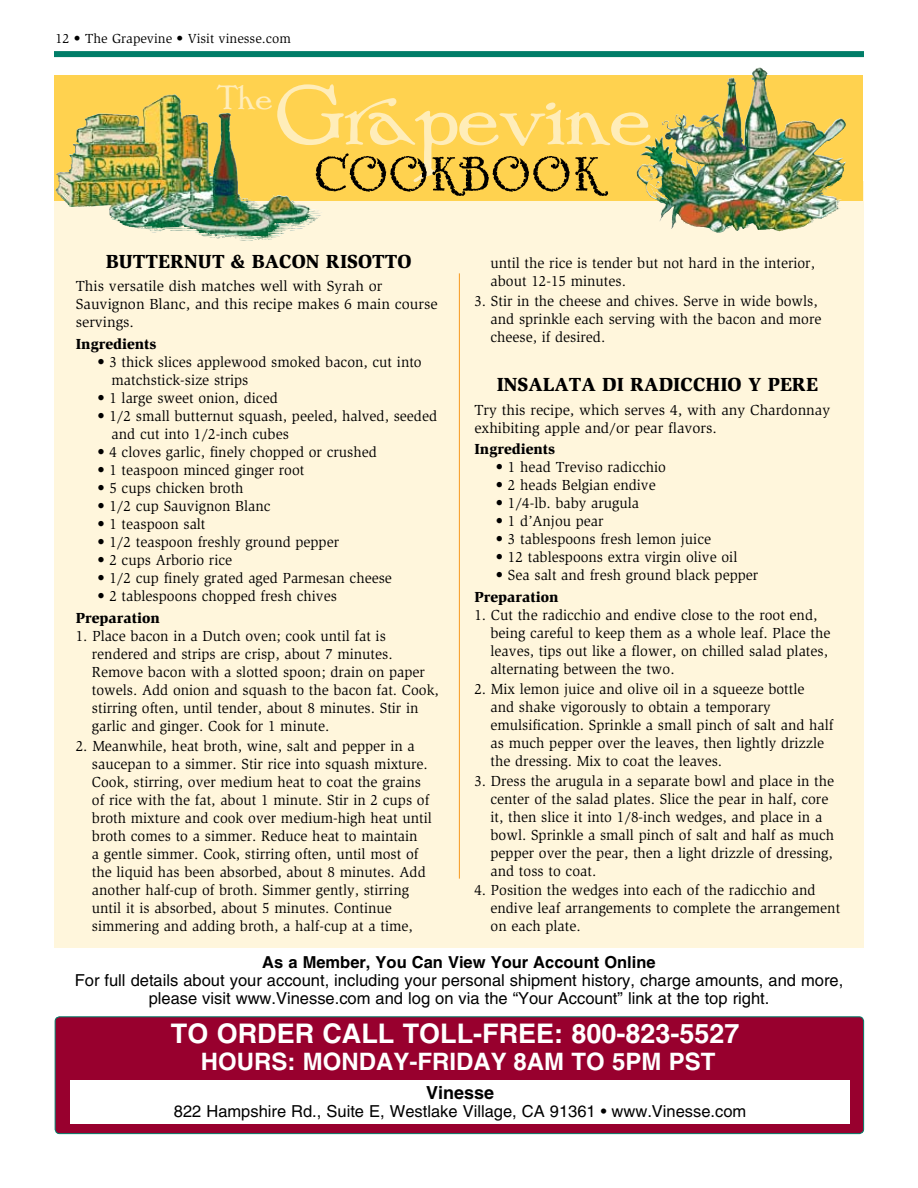
<style>
.page{position:relative;width:918px;height:1188px;background:#fff}
.page>*{position:absolute;margin:0;border:0;box-sizing:border-box;transform-origin:0 0}
.t1{font:90px "P22 Arts And Crafts Hunter";color:#ffedb9}
.t2{font:36px "P22 Arts And Crafts Hunter";color:#ffedb9}
.t3{font:700 27px "Helvetica LT Std";color:#fff}
.t4{font:700 24px "Helvetica LT Std";color:#fff}
.t5{font:900 19.5px "Slimbach Std";color:#000}
.t6{font:700 18px "Helvetica LT Std";color:#000}
.t7{font:16.5px/18.1px "Helvetica LT Std";color:#000;text-align:center}
.t8{font:700 16.5px "Helvetica LT Std";color:#000}
.t9{font:15px/18px "Slimbach Std";color:#000}
.t10{font:900 15px "Slimbach Std";color:#000}
.t11{font:13.5px "Slimbach Std";color:#000}
</style>
<div class="page">
<div style="left:54px;top:51px;width:810px;height:6px;background:#007d68"></div>
<div style="left:54px;top:182px;width:810px;height:766px;background:#fff6dc"></div>
<img style="left:54px;top:75px;width:808px;height:126px">
<svg style="left:316px;top:153px;width:292px;height:43px;background:#c8a53e"></svg>
<img style="left:82px;top:94px;width:92px;height:34px">
<img style="left:725px;top:68px;width:34px;height:77px">
<div style="left:55px;top:1017px;width:809px;height:117px;background:#98002e;border-radius:4px"></div>
<div style="left:55px;top:1016px;width:809px;height:118px;border:1px solid #007d68;border-radius:4px"></div>
<div style="left:70px;top:1080px;width:780px;height:43px;background:#fff"></div>
<hr style="left:459px;top:273px;width:1px;height:606px;background:#f8981d">
<p class="t11" style="left:56px;top:31px;width:237px">12 • The Grapevine • Visit vinesse.com</p>
<h2 class="t2" style="left:217px;top:78px;width:57px">The</h2>
<h1 class="t1" style="left:275px;top:65px;width:377px">Grapevine</h1>
<h3 class="t5" style="left:106px;top:249px;width:307px">BUTTERNUT &amp; BACON RISOTTO</h3>
<p class="t9" style="left:76px;top:277px;width:363px">This versatile dish matches well with Syrah or<br>Sauvignon Blanc, and this recipe makes 6 main course servings.</p>
<p class="t10" style="left:76px;top:335px;width:82px">Ingredients</p>
<p class="t9" style="left:112px;top:353px;width:312px;text-indent:-14px">• 3 thick slices applewood smoked bacon, cut into matchstick-size strips</p>
<p class="t9" style="left:97px;top:389px;width:182px">• 1 large sweet onion, diced</p>
<p class="t9" style="left:112px;top:407px;width:327px;text-indent:-14px">• 1/2 small butternut squash, peeled, halved, seeded and cut into 1/2-inch cubes</p>
<p class="t9" style="left:97px;top:443px;width:281px">• 4 cloves garlic, finely chopped or crushed</p>
<p class="t9" style="left:97px;top:461px;width:209px">• 1 teaspoon minced ginger root</p>
<p class="t9" style="left:97px;top:479px;width:148px">• 5 cups chicken broth</p>
<p class="t9" style="left:97px;top:497px;width:175px">• 1/2 cup Sauvignon Blanc</p>
<p class="t9" style="left:97px;top:515px;width:110px">• 1 teaspoon salt</p>
<p class="t9" style="left:97px;top:533px;width:243px">• 1/2 teaspoon freshly ground pepper</p>
<p class="t9" style="left:97px;top:551px;width:136px">• 2 cups Arborio rice</p>
<p class="t9" style="left:97px;top:569px;width:296px">• 1/2 cup finely grated aged Parmesan cheese</p>
<p class="t9" style="left:97px;top:587px;width:241px">• 2 tablespoons chopped fresh chives</p>
<p class="t10" style="left:76px;top:609px;width:86px">Preparation</p>
<p class="t9" style="left:92px;top:627px;width:348px;text-indent:-16px">1. Place bacon in a Dutch oven; cook until fat is rendered and strips are crisp, about 7 minutes.<br>Remove bacon with a slotted spoon; drain on paper towels. Add onion and squash to the bacon fat. Cook, stirring often, until tender, about 8 minutes. Stir in garlic and ginger. Cook for 1 minute.</p>
<p class="t9" style="left:92px;top:737px;width:341px;text-indent:-16px">2. Meanwhile, heat broth, wine, salt and pepper in a saucepan to a simmer. Stir rice into squash mixture.<br>Cook, stirring, over medium heat to coat the grains of rice with the fat, about 1 minute. Stir in 2 cups of broth mixture and cook over medium-high heat until broth comes to a simmer. Reduce heat to maintain<br>a gentle simmer. Cook, stirring often, until most of the liquid has been absorbed, about 8 minutes. Add another half-cup of broth. Simmer gently, stirring until it is absorbed, about 5 minutes. Continue simmering and adding broth, a half-cup at a time,</p>
<p class="t9" style="left:491px;top:254px;width:326px">until the rice is tender but not hard in the interior, about 12-15 minutes.</p>
<p class="t9" style="left:491px;top:292px;width:332px;text-indent:-16px">3. Stir in the cheese and chives. Serve in wide bowls, and sprinkle each serving with the bacon and more cheese, if desired.</p>
<h3 class="t5" style="left:497px;top:372px;width:322px">INSALATA DI RADICCHIO Y PERE</h3>
<p class="t9" style="left:474px;top:401px;width:357px">Try this recipe, which serves 4, with any Chardonnay exhibiting apple and/or pear flavors.</p>
<p class="t10" style="left:474px;top:440px;width:82px">Ingredients</p>
<p class="t9" style="left:496px;top:459px;width:172px">• 1 head Treviso radicchio</p>
<p class="t9" style="left:496px;top:477px;width:161px">• 2 heads Belgian endive</p>
<p class="t9" style="left:496px;top:495px;width:145px">• 1/4-lb. baby arugula</p>
<p class="t9" style="left:496px;top:513px;width:109px">• 1 d’Anjou pear</p>
<p class="t9" style="left:496px;top:531px;width:217px">• 3 tablespoons fresh lemon juice</p>
<p class="t9" style="left:496px;top:549px;width:243px">• 12 tablespoons extra virgin olive oil</p>
<p class="t9" style="left:496px;top:567px;width:264px">• Sea salt and fresh ground black pepper</p>
<p class="t10" style="left:474px;top:588px;width:86px">Preparation</p>
<p class="t9" style="left:491px;top:606px;width:341px;text-indent:-16px">1. Cut the radicchio and endive close to the root end, being careful to keep them as a whole leaf. Place the leaves, tips out like a flower, on chilled salad plates, alternating between the two.</p>
<p class="t9" style="left:491px;top:680px;width:344px;text-indent:-16px">2. Mix lemon juice and olive oil in a squeeze bottle<br>and shake vigorously to obtain a temporary emulsification. Sprinkle a small pinch of salt and half as much pepper over the leaves, then lightly drizzle the dressing. Mix to coat the leaves.</p>
<p class="t9" style="left:491px;top:772px;width:345px;text-indent:-16px">3. Dress the arugula in a separate bowl and place in the center of the salad plates. Slice the pear in half, core it, then slice it into 1/8-inch wedges, and place in a bowl. Sprinkle a small pinch of salt and half as much pepper over the pear, then a light drizzle of dressing, and toss to coat.</p>
<p class="t9" style="left:491px;top:881px;width:351px;text-indent:-16px">4. Position the wedges into each of the radicchio and endive leaf arrangements to complete the arrangement on each plate.</p>
<p class="t8" style="left:262px;top:952px;width:395px">As a Member, You Can View Your Account Online</p>
<p class="t7" style="left:75px;top:971px;width:770px">For full details about your account, including your personal shipment history, charge amounts, and more, please visit www.Vinesse.com and log on via the “Your Account” link at the top right.</p>
<h3 class="t3" style="left:171px;top:1017px;width:67px">TO ORD</h3>
<h3 class="t3" style="left:277px;top:1017px;width:65px">ER CALL</h3>
<h3 class="t3" style="left:403px;top:1017px;width:19px">TOLL</h3>
<h3 class="t3" style="left:473px;top:1017px;width:268px">-FREE: 800-823-5527</h3>
<h3 class="t4" style="left:201px;top:1047px;width:18px">HOURS</h3>
<h3 class="t4" style="left:288px;top:1047px;width:34px">: MONDAY</h3>
<h3 class="t4" style="left:410px;top:1047px;width:36px">-FRIDAY</h3>
<h3 class="t4" style="left:514px;top:1047px;width:172px">8AM TO 5PM PST</h3>
<p class="t6" style="left:426px;top:1082px;width:70px">Vinesse</p>
<p class="t7" style="left:174px;top:1102px;width:574px">822 Hampshire Rd., Suite E, Westlake Village, CA 91361 • www.Vinesse.com</p>
</div>
